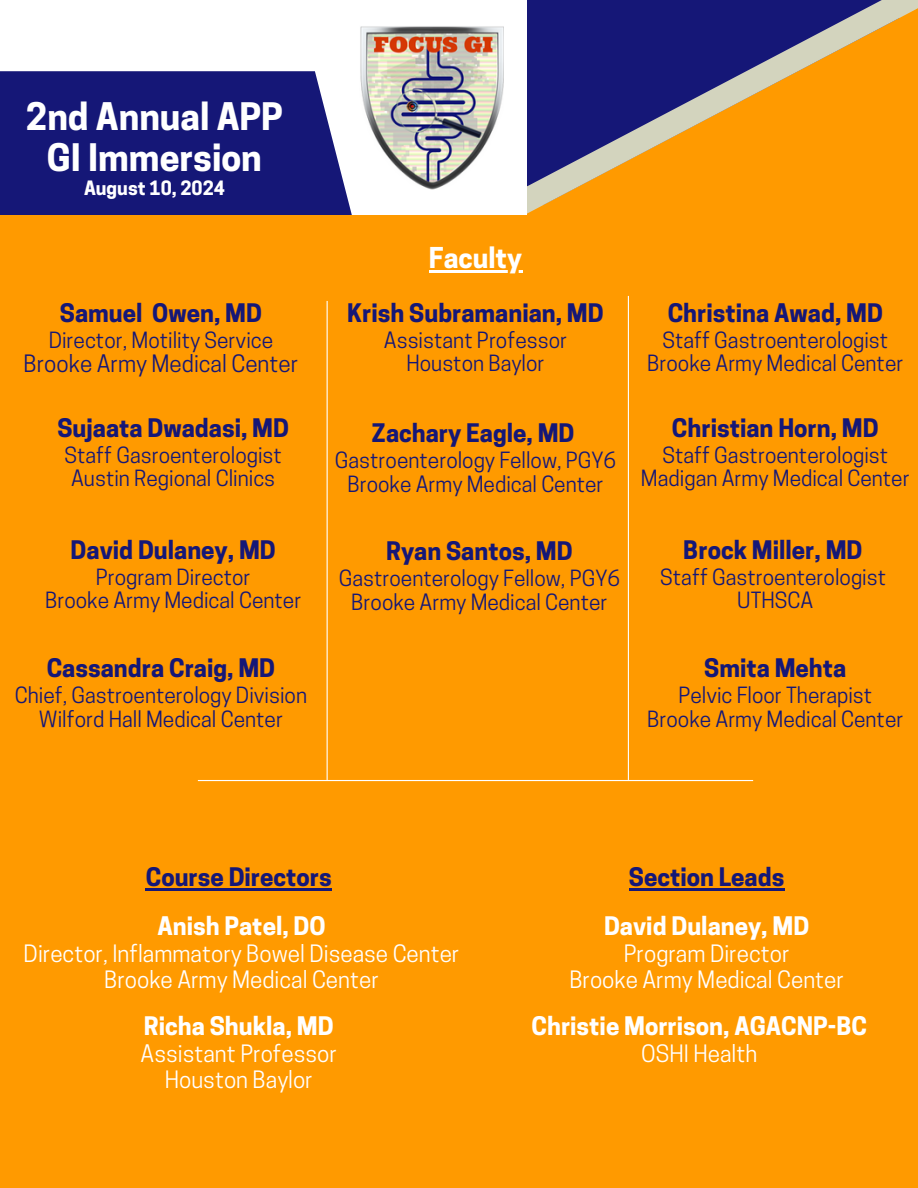
<style>
.page{position:relative;width:918px;height:1188px;background:#ff9a00}
.page>*{position:absolute;margin:0;border:0;box-sizing:border-box;transform-origin:0 0}
.t1{font:700 35.55px "Cooper Hewitt";color:#fff}
.t2{font:700 27px "Cooper Hewitt";color:#fff}
.t3{font:700 24px "Cooper Hewitt";color:#151777}
.t4{font:700 24px "Cooper Hewitt";color:#fff}
.t5{font:22.5px/25.8px "Cooper Hewitt";color:#fff;text-align:center}
.t6{font:22.5px "Cooper Hewitt";color:#151777}
.t7{font:21px/23.7px "Cooper Hewitt";color:#151777;text-align:center}
.t8{font:700 18.6px "Cooper Hewitt";color:#fff}
</style>
<div class="page">
<svg style="left:527px;top:0;width:391px;height:214px"></svg>
<div style="left:0;top:0;width:527px;height:215px;background:#fff"></div>
<div style="left:0;top:71px;width:352px;height:144px;background:#151777"></div>
<hr style="left:146px;top:888px;width:186px;height:3px;background:#151777">
<hr style="left:629px;top:888px;width:155px;height:3px;background:#151777">
<hr style="left:429px;top:270px;width:93px;height:2px;background:#fff">
<hr style="left:628px;top:296px;width:1px;height:484px;background:#fff">
<img style="left:360px;top:26px;width:143px;height:163px">
<hr style="left:198px;top:780px;width:555px;height:1px;background:#fff">
<hr style="left:327px;top:301px;width:1px;height:479px;background:#fff">
<p class="t1" style="left:26px;top:103px;width:259px">2nd Annual APP</p>
<p class="t1" style="left:47px;top:144px;width:216px">GI Immersion</p>
<p class="t8" style="left:84px;top:181px;width:142px">August 10, 2024</p>
<h3 class="t3" style="left:60px;top:304px;width:204px">Samuel Owen, MD</h3>
<h3 class="t7" style="left:49px;top:331px;width:226px">Director, Motility Service</h3>
<h3 class="t6" style="left:24px;top:356px;width:276px">Brooke Army Medical Center</h3>
<h3 class="t3" style="left:57px;top:419px;width:233px">Sujaata Dwadasi, MD</h3>
<h3 class="t7" style="left:64px;top:446px;width:219px">Staff Gasroenterologist<br>Austin Regional Clinics</h3>
<h2 class="t3" style="left:71px;top:541px;width:207px">David Dulaney, MD</h2>
<h2 class="t7" style="left:45px;top:568px;width:258px">Program Director<br>Brooke Army Medical Center</h2>
<h3 class="t3" style="left:47px;top:659px;width:230px">Cassandra Craig, MD</h3>
<h3 class="t7" style="left:15px;top:686px;width:294px">Chief, Gastroenterology Division<br>Wilford Hall Medical Center</h3>
<h3 class="t2" style="left:429px;top:248px;width:95px">Faculty</h3>
<h3 class="t3" style="left:347px;top:304px;width:258px">Krish Subramanian, MD</h3>
<h3 class="t7" style="left:384px;top:331px;width:185px">Assistant Professor<br>Houston Baylor</h3>
<h2 class="t3" style="left:372px;top:424px;width:204px">Zachary Eagle, MD</h2>
<h2 class="t7" style="left:335px;top:451px;width:283px">Gastroenterology Fellow, PGY6<br>Brooke Army Medical Center</h2>
<h3 class="t3" style="left:386px;top:542px;width:188px">Ryan Santos, MD</h3>
<h3 class="t7" style="left:339px;top:569px;width:283px">Gastroenterology Fellow, PGY6<br>Brooke Army Medical Center</h3>
<h3 class="t3" style="left:668px;top:304px;width:217px">Christina Awad, MD</h3>
<h3 class="t7" style="left:647px;top:331px;width:258px">Staff Gastroenterologist<br>Brooke Army Medical Center</h3>
<h2 class="t3" style="left:672px;top:419px;width:208px">Christian Horn, MD</h2>
<h2 class="t7" style="left:641px;top:446px;width:270px">Staff Gastroenterologist<br>Madigan Army Medical Center</h2>
<h2 class="t3" style="left:683px;top:541px;width:181px">Brock Miller, MD</h2>
<h2 class="t7" style="left:660px;top:568px;width:227px">Staff Gastroenterologist<br>UTHSCA</h2>
<h3 class="t3" style="left:704px;top:659px;width:144px">Smita Mehta</h3>
<h3 class="t7" style="left:647px;top:686px;width:258px">Pelvic Floor Therapist<br>Brooke Army Medical Center</h3>
<p class="t3" style="left:146px;top:868px;width:188px">Course Directors</p>
<h1 class="t4" style="left:157px;top:917px;width:170px">Anish Patel, DO</h1>
<h1 class="t5" style="left:24px;top:943px;width:437px">Director, Inflammatory Bowel Disease Center<br>Brooke Army Medical Center</h1>
<h2 class="t4" style="left:144px;top:1017px;width:191px">Richa Shukla, MD</h2>
<h2 class="t5" style="left:141px;top:1044px;width:198px">Assistant Professor<br>Houston Baylor</h2>
<h3 class="t3" style="left:629px;top:868px;width:157px">Section Leads</h3>
<h2 class="t4" style="left:604px;top:917px;width:207px">David Dulaney, MD</h2>
<h2 class="t5" style="left:569px;top:943px;width:276px">Program Director<br>Brooke Army Medical Center</h2>
<h2 class="t4" style="left:532px;top:1017px;width:337px">Christie Morrison, AGACNP-BC</h2>
<h2 class="t5" style="left:641px;top:1044px;width:118px">OSHI Health</h2>
</div>
